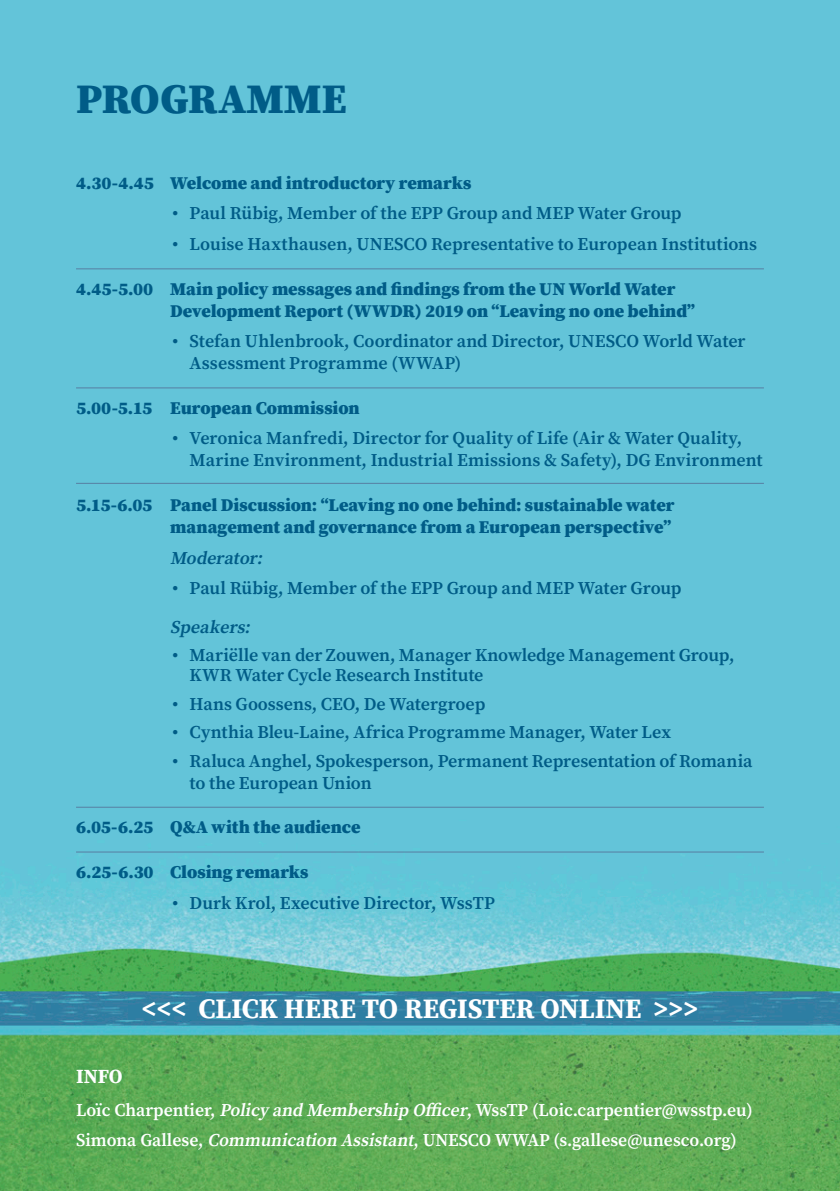
<style>
.page{position:relative;width:840px;height:1191px;background:#fff}
.page>*{position:absolute;margin:0;border:0;box-sizing:border-box;transform-origin:0 0}
.t1{font:900 42px "Source Serif Pro";color:#005c87}
.t2{font:700 28px "Source Serif Pro";letter-spacing:-.005em;color:#fff}
.t3{font:700 20px "Source Serif Pro";color:#fff}
.t4{font:600 18px/22px "Source Serif Pro";color:#005c87}
.t5{font:900 18px/22px "Source Serif Pro";letter-spacing:-.005em;color:#005c87}
.t6{font:600 18px "Source Serif Pro";color:#fff}
.t7{font:italic 600 18px "Source Serif Pro";color:#005c87}
.s1{font-style:italic}
</style>
<div class="page">
<img style="left:0;top:0;width:839px;height:1191px">
<hr style="left:76px;top:268px;width:687px;height:1px;background:#577fa2">
<hr style="left:76px;top:387px;width:687px;height:1px;background:#577fa2">
<hr style="left:76px;top:483px;width:687px;height:1px;background:#577fa2">
<hr style="left:76px;top:807px;width:687px;height:1px;background:#577fa2">
<hr style="left:76px;top:851px;width:687px;height:1px;background:#577fa2">
<p class="t1" style="left:76px;top:70px;width:272px">PROGRAMME</p>
<p class="t5" style="left:76px;top:171px;width:396px">4.30-4.45 Welcome and introductory remarks</p>
<p class="t4" style="left:172px;top:202px;width:510px">• Paul Rübig, Member of the EPP Group and MEP Water Group</p>
<p class="t4" style="left:172px;top:233px;width:586px">• Louise Haxthausen, UNESCO Representative to European Institutions</p>
<p class="t5" style="left:170px;top:277px;width:526px;text-indent:-94px">4.45-5.00 Main policy messages and findings from the UN World Water<br>Development Report (WWDR) 2019 on “Leaving no one behind”</p>
<p class="t4" style="left:189px;top:330px;width:557px;text-indent:-17px">• Stefan Uhlenbrook, Coordinator and Director, UNESCO World Water<br>Assessment Programme (WWAP)</p>
<p class="t5" style="left:76px;top:396px;width:285px">5.00-5.15 European Commission</p>
<p class="t4" style="left:189px;top:427px;width:574px;text-indent:-17px">• Veronica Manfredi, Director for Quality of Life (Air &amp; Water Quality,<br>Marine Environment, Industrial Emissions &amp; Safety), DG Environment</p>
<p class="t5" style="left:76px;top:493px;width:599px;text-align:right">5.15-6.05 Panel Discussion: “Leaving no one behind: sustainable water management and governance from a European perspective”</p>
<p class="t7" style="left:170px;top:545px;width:98px">Moderator:</p>
<p class="t4" style="left:172px;top:577px;width:510px">• Paul Rübig, Member of the EPP Group and MEP Water Group</p>
<p class="t7" style="left:170px;top:614px;width:85px">Speakers:</p>
<p class="t4" style="left:189px;top:645px;width:546px;line-height:20px;text-indent:-17px">• Mariëlle van der Zouwen, Manager Knowledge Management Group,<br>KWR Water Cycle Research Institute</p>
<p class="t4" style="left:172px;top:692px;width:314px">• Hans Goossens, CEO, De Watergroep</p>
<p class="t4" style="left:172px;top:721px;width:500px">• Cynthia Bleu-Laine, Africa Programme Manager, Water Lex</p>
<p class="t4" style="left:189px;top:749px;width:564px;text-indent:-17px">• Raluca Anghel, Spokesperson, Permanent Representation of Romania to the European Union</p>
<p class="t5" style="left:76px;top:816px;width:286px">6.05-6.25 Q&amp;A with the audience</p>
<p class="t5" style="left:76px;top:860px;width:234px">6.25-6.30 Closing remarks</p>
<p class="t4" style="left:172px;top:891px;width:324px">• Durk Krol, Executive Director, WssTP</p>
<p class="t2" style="left:142px;top:988px;width:557px">&lt;&lt;&lt; CLICK HERE TO REGISTER ONLINE &gt;&gt;&gt;</p>
<p class="t3" style="left:76px;top:1062px;width:48px">INFO</p>
<p class="t6" style="left:76px;top:1097px;width:678px">Loïc Charpentier, <span class="s1">Policy and Membership Officer</span>, WssTP (Loic.carpentier@wsstp.eu)</p>
<p class="t6" style="left:76px;top:1127px;width:662px">Simona Gallese, <span class="s1">Communication Assistant</span>, UNESCO WWAP (s.gallese@unesco.org)</p>
</div>
